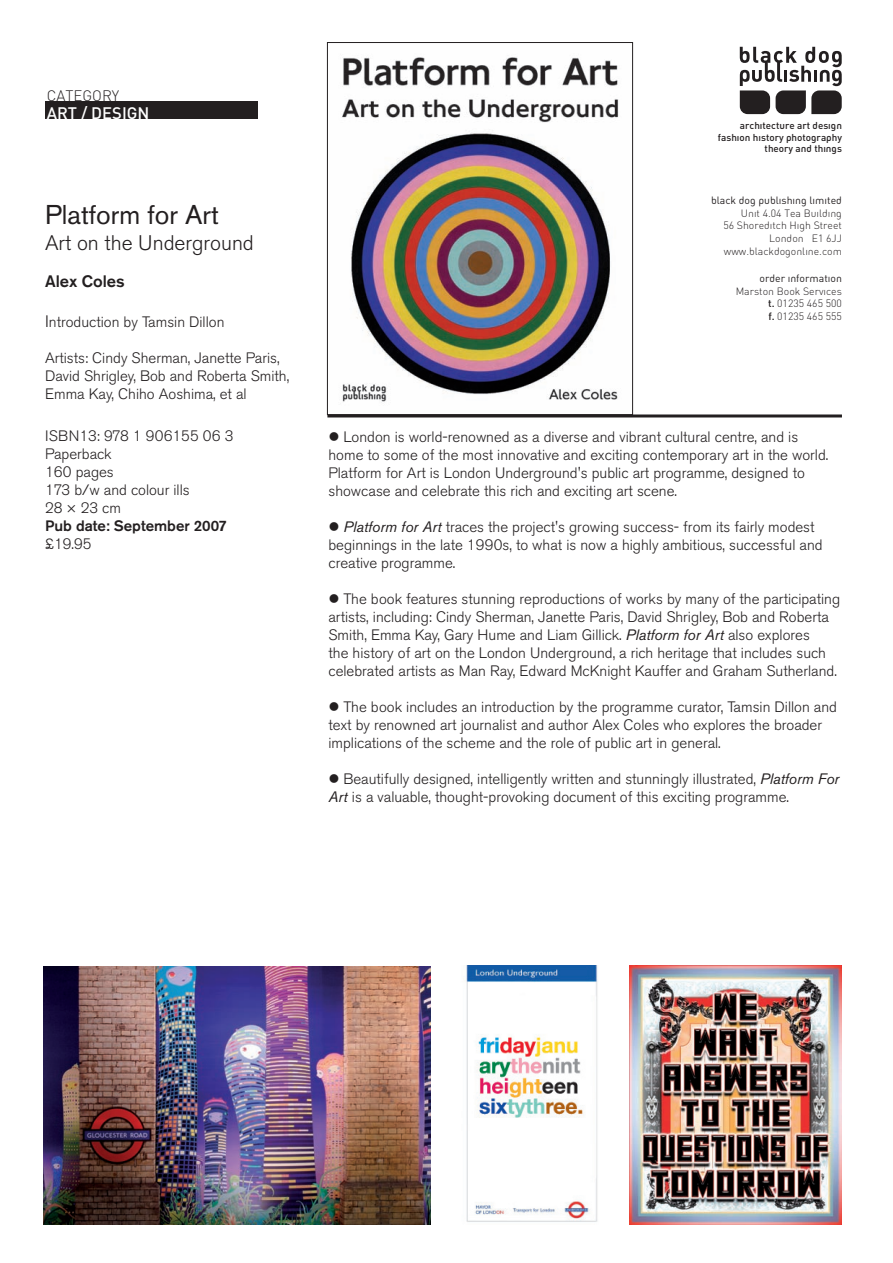
<style>
.page{position:relative;width:893px;height:1263px;background:#fff}
.page>*{position:absolute;margin:0;border:0;box-sizing:border-box;transform-origin:0 0}
.t1{font:27px "Akzidenz Grotesk BE";color:#231f20}
.t2{font:300 21px "Akzidenz Grotesk BE";color:#231f20}
.t3{font:500 16.5px "Rain";color:#fff}
.t4{font:500 16.5px "Akzidenz Grotesk BE";color:#231f20}
.t5{font:300 15px/18px "Akzidenz Grotesk BE";color:#231f20}
.t6{font:500 15px "Akzidenz Grotesk BE";color:#231f20}
.t7{font:300 15px "Rain";color:#231f20}
.t8{font:300 10.5px/12.6px "Rain";color:#231f20;text-align:right}
.t9{font:10.5px "Rain";color:#231f20}
.t10{font:500 9.9px/11.9px "Rain";color:#231f20;text-align:right}
.s1{font-size:16.5px}
.s2{font-weight:500}
.s3{font-weight:400;font-style:italic}
</style>
<div class="page">
<svg style="left:740px;top:47px;width:102px;height:67px"></svg>
<div style="left:45px;top:101px;width:213px;height:18px;background:#231f20"></div>
<img style="left:342px;top:57px;width:277px;height:345px">
<div style="left:327px;top:42px;width:306px;height:373px;border:1px solid #231f20"></div>
<img style="left:44px;top:967px;width:387px;height:258px">
<img style="left:465px;top:965px;width:133px;height:257px">
<img style="left:629px;top:965px;width:212px;height:259px">
<hr style="left:327px;top:414px;width:515px;height:3px;background:#231f20">
<p class="t7" style="left:47px;top:87px;width:74px">CATEGORY</p>
<p class="t3" style="left:47px;top:103px;width:104px">ART / DESIGN</p>
<h1 class="t1" style="left:45px;top:199px;width:175px">Platform for Art</h1>
<h2 class="t2" style="left:45px;top:230px;width:210px">Art on the Underground</h2>
<p class="t4" style="left:45px;top:271px;width:81px">Alex Coles</p>
<p class="t5" style="left:45px;top:313px;width:181px"><span class="s1">I</span>ntroduction by Tamsin Dillon</p>
<p class="t5" style="left:45px;top:349px;width:246px">Artists: Cindy Sherman, Janette Paris,<br>David Shrigley, Bob and Roberta Smith,<br>Emma Kay, Chiho Aoshima, et al</p>
<p class="t5" style="left:45px;top:427px;width:190px">ISBN13: 978 1 906155 06 3<br>Paperback<br>160 pages<br>173 b/w and colour ills<br>28 × 23 cm</p>
<p class="t6" style="left:45px;top:516px;width:183px">Pub date: September 2007</p>
<p class="t5" style="left:45px;top:535px;width:48px">£19.95</p>
<p class="t10" style="left:718px;top:119px;width:126px">architecture art design fashion history photography theory and things</p>
<p class="t9" style="left:711px;top:194px;width:132px">black dog publishing limited</p>
<p class="t8" style="left:723px;top:207px;width:120px">Unit 4.04 Tea Building<br>56 Shoreditch High Street<br>London E1 6JJ www.blackdogonline.com</p>
<p class="t9" style="left:759px;top:272px;width:84px">order information</p>
<p class="t8" style="left:768px;top:285px;width:75px;text-align:justify;text-indent:-32px">Marston Book Services <span class="s2">t.</span> 01235 465 500 <span class="s2">f.</span> 01235 465 555</p>
<p class="t5" style="left:328px;top:428px;width:501px">● London is world-renowned as a diverse and vibrant cultural centre, and is home to some of the most innovative and exciting contemporary art in the world.<br>Platform for Art is London Underground's public art programme, designed to showcase and celebrate this rich and exciting art scene.</p>
<p class="t5" style="left:328px;top:518px;width:496px">● <span class="s3">Platform for Art</span> traces the project's growing success- from its fairly modest beginnings in the late 1990s, to what is now a highly ambitious, successful and creative programme.</p>
<p class="t5" style="left:328px;top:590px;width:513px">● The book features stunning reproductions of works by many of the participating artists, including: Cindy Sherman, Janette Paris, David Shrigley, Bob and Roberta Smith, Emma Kay, Gary Hume and Liam Gillick. <span class="s3">Platform for Art</span> also explores<br>the history of art on the London Underground, a rich heritage that includes such celebrated artists as Man Ray, Edward McKnight Kauffer and Graham Sutherland.</p>
<p class="t5" style="left:328px;top:698px;width:510px">● The book includes an introduction by the programme curator, Tamsin Dillon and text by renowned art journalist and author Alex Coles who explores the broader implications of the scheme and the role of public art in general.</p>
<p class="t5" style="left:328px;top:770px;width:512px">● Beautifully designed, intelligently written and stunningly illustrated, <span class="s3">Platform For<br>Art</span> is a valuable, thought-provoking document of this exciting programme.</p>
</div>
